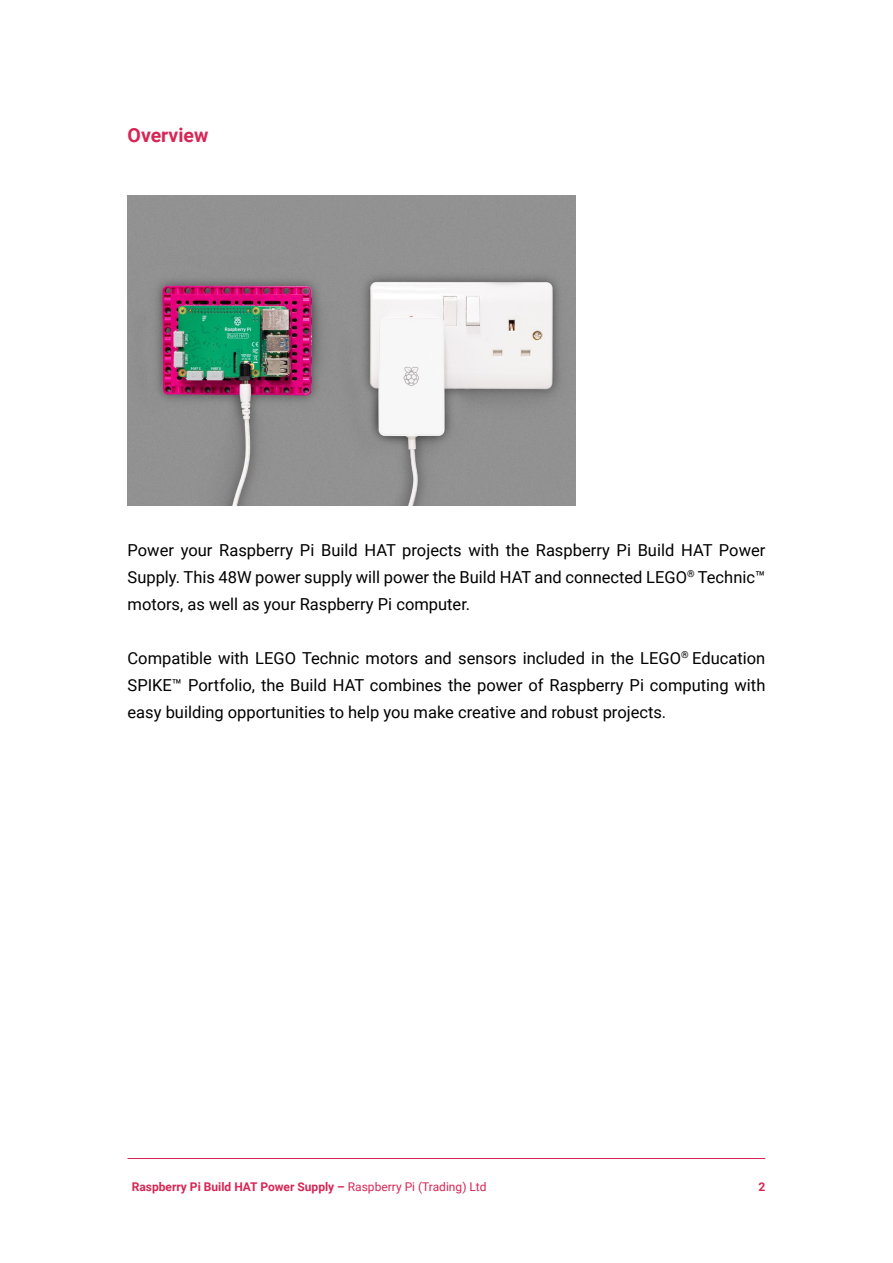
<style>
.page{position:relative;width:893px;height:1263px;background:#fff}
.page>*{position:absolute;margin:0;border:0;box-sizing:border-box;transform-origin:0 0}
.t1{font:700 19.5px "Roboto";color:#d72655}
.t2{font:16.5px/27px "Roboto";color:#000;text-align:justify}
.t3{font:700 12px "Roboto";color:#d72655}
.s1{font-weight:400}
</style>
<div class="page">
<hr style="left:128px;top:1158px;width:637px;height:1px;background:#d72655">
<img style="left:128px;top:196px;width:447px;height:309px">
<p class="t1" style="left:128px;top:122px;width:82px">Overview</p>
<p class="t2" style="left:128px;top:536px;width:639px">Power your Raspberry Pi Build HAT projects with the Raspberry Pi Build HAT Power Supply. This 48W power supply will power the Build HAT and connected LEGO<sup>®</sup> Technic™ motors, as well as your Raspberry Pi computer.</p>
<p class="t2" style="left:128px;top:644px;width:639px">Compatible with LEGO Technic motors and sensors included in the LEGO<sup>®</sup> Education SPIKE™ Portfolio, the Build HAT combines the power of Raspberry Pi computing with easy building opportunities to help you make creative and robust projects.</p>
<p class="t3" style="left:132px;top:1178px;width:356px">Raspberry Pi Build HAT Power Supply – <span class="s1">Raspberry Pi (Trading) Ltd</span></p>
<p class="t3" style="left:758px;top:1178px;width:8px">2</p>
</div>
